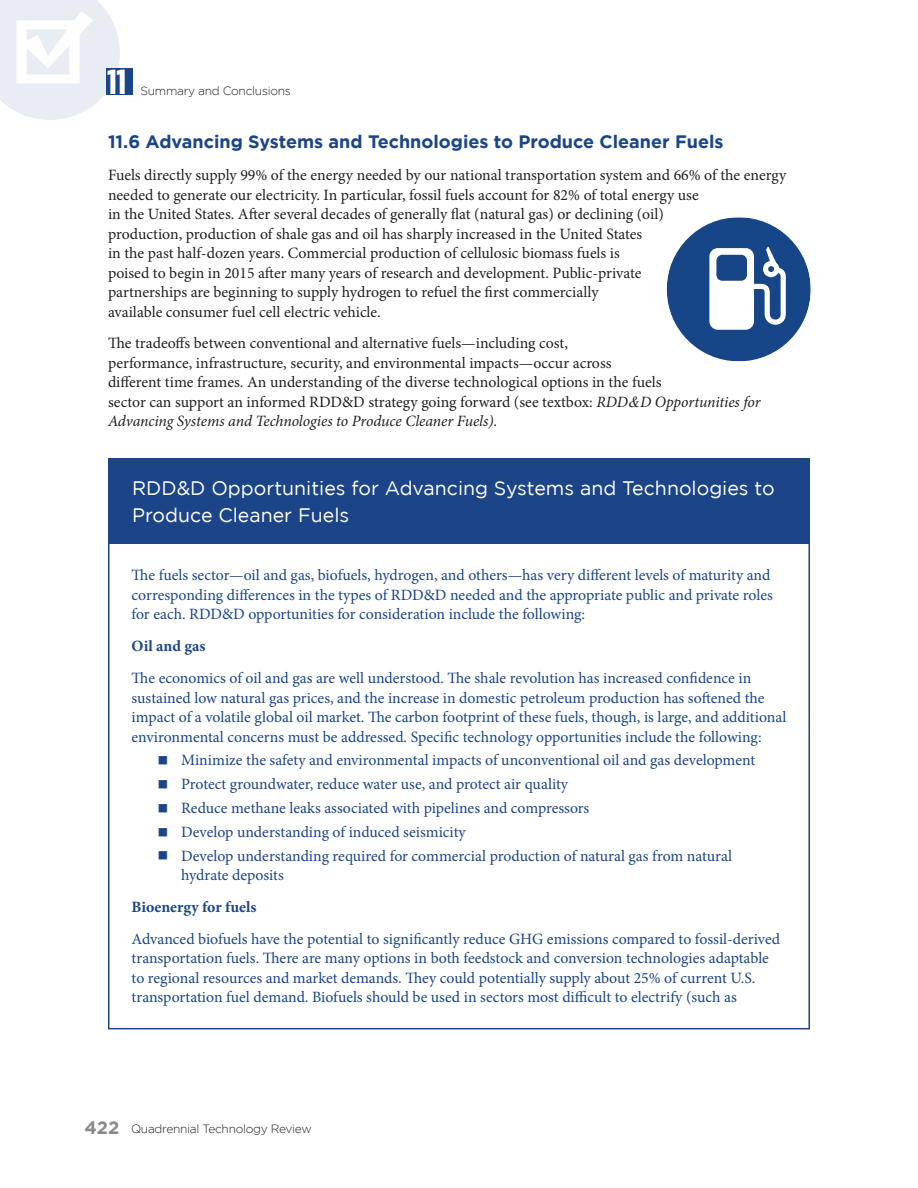
<style>
.page{position:relative;width:918px;height:1188px;background:#fff}
.page>*{position:absolute;margin:0;border:0;box-sizing:border-box;transform-origin:0 0}
.t1{font:700 34.65px "Gotham Condensed";color:#fff;scale:1.15 1}
.Sidebar_header{font:19.5px/27px "Gotham";color:#fff}
.Header_One{font:700 18px "Gotham";color:#1b4489}
.Body_Text{font:15.75px/19.5px "Minion Pro";color:#231f20}
.Sidebar_body_text{font:15.75px/19.5px "Minion Pro";color:#1b4489}
.Bullet_Text{font:15.75px/19.5px "Minion Pro";color:#1b4489}
.Sidebar_body_text-2{font:700 15.75px "Minion Pro";color:#1b4489}
.t2{font:300 12px "Gotham";letter-spacing:-.025em;color:#231f20}
.s1{font-style:italic}
.s2{font-family:"Times";font-style:italic}
.s3{font-weight:700;font-size:18px;color:#8a888a}
</style>
<div class="page">
<svg style="left:0;top:0;width:120px;height:120px"></svg>
<div style="left:106px;top:68px;width:27px;height:27px;background:#1b4489"></div>
<svg style="left:667px;top:217px;width:144px;height:144px"></svg>
<div style="left:108px;top:459px;width:702px;height:85px;background:#1b4489"></div>
<h1 class="t1" style="left:107px;top:62px;width:18px">11</h1>
<p class="t2" style="left:140px;top:84px;width:152px">Summary and Conclusions</p>
<p class="Header_One" style="left:108px;top:131px;width:617px">11.6 Advancing Systems and Technologies to Produce Cleaner Fuels</p>
<p class="Body_Text" style="left:108px;top:165px;width:680px">Fuels directly supply 99% of the energy needed by our national transportation system and 66% of the energy needed to generate our electricity. In particular, fossil fuels account for 82% of total energy use<br>in the United States. After several decades of generally flat (natural gas) or declining (oil)<br>production, production of shale gas and oil has sharply increased in the United States<br>in the past half-dozen years. Commercial production of cellulosic biomass fuels is<br>poised to begin in 2015 after many years of research and development. Public-private<br>partnerships are beginning to supply hydrogen to refuel the first commercially<br>available consumer fuel cell electric vehicle.</p>
<p class="Body_Text" style="left:108px;top:334px;width:654px">The tradeoffs between conventional and alternative fuels—including cost,<br>performance, infrastructure, security, and environmental impacts—occur across<br>different time frames. An understanding of the diverse technological options in the fuels<br>sector can support an informed RDD&amp;D strategy going forward (see textbox: <span class="s1">RDD</span><span class="s2">&amp;</span><span class="s1">D Opportunities for Advancing Systems and Technologies to Produce Cleaner Fuels).</span></p>
<p class="Sidebar_header" style="left:132px;top:474px;width:644px">RDD&amp;D Opportunities for Advancing Systems and Technologies to<br>Produce Cleaner Fuels</p>
<p class="Sidebar_body_text" style="left:132px;top:565px;width:643px">The fuels sector—oil and gas, biofuels, hydrogen, and others—has very different levels of maturity and corresponding differences in the types of RDD&amp;D needed and the appropriate public and private roles for each. RDD&amp;D opportunities for consideration include the following:</p>
<p class="Sidebar_body_text-2" style="left:132px;top:635px;width:76px">Oil and gas</p>
<p class="Sidebar_body_text" style="left:132px;top:668px;width:656px">The economics of oil and gas are well understood. The shale revolution has increased confidence in sustained low natural gas prices, and the increase in domestic petroleum production has softened the impact of a volatile global oil market. The carbon footprint of these fuels, though, is large, and additional environmental concerns must be addressed. Specific technology opportunities include the following:</p>
<p class="Bullet_Text" style="left:159px;top:751px;width:598px">■ Minimize the safety and environmental impacts of unconventional oil and gas development</p>
<p class="Bullet_Text" style="left:159px;top:774px;width:411px">■ Protect groundwater, reduce water use, and protect air quality</p>
<p class="Bullet_Text" style="left:159px;top:798px;width:432px">■ Reduce methane leaks associated with pipelines and compressors</p>
<p class="Bullet_Text" style="left:159px;top:822px;width:309px">■ Develop understanding of induced seismicity</p>
<p class="Bullet_Text" style="left:181px;top:846px;width:552px;text-indent:-22px">■ Develop understanding required for commercial production of natural gas from natural hydrate deposits</p>
<p class="Sidebar_body_text-2" style="left:132px;top:896px;width:126px">Bioenergy for fuels</p>
<p class="Sidebar_body_text" style="left:132px;top:929px;width:650px">Advanced biofuels have the potential to significantly reduce GHG emissions compared to fossil-derived transportation fuels. There are many options in both feedstock and conversion technologies adaptable to regional resources and market demands. They could potentially supply about 25% of current U.S. transportation fuel demand. Biofuels should be used in sectors most difficult to electrify (such as</p>
<p class="t2" style="left:84px;top:1122px;width:229px"><span class="s3">422</span> Quadrennial Technology Review</p>
</div>
